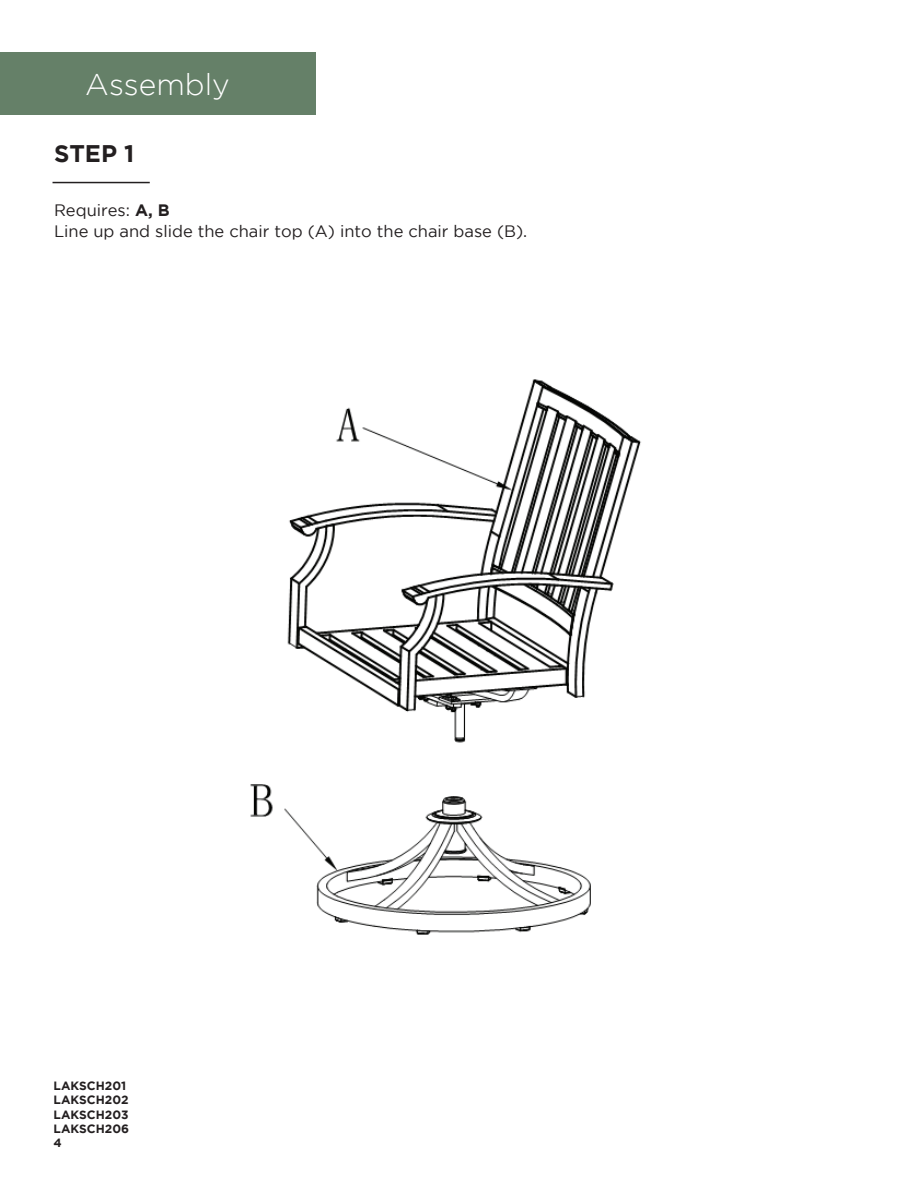
<style>
.page{position:relative;width:918px;height:1188px;background:#fff}
.page>*{position:absolute;margin:0;border:0;box-sizing:border-box;transform-origin:0 0}
.t1{font:300 30px "Gotham";color:#fff}
.t2{font:700 24px "Gotham";color:#231f20}
.t3{font:16.5px/21.6px "Gotham";color:#231f20}
.t4{font:700 12px/14.4px "Gotham";color:#231f20}
.s1{font-weight:700}
</style>
<div class="page">
<div style="left:0;top:53px;width:315px;height:62px;background:#658068"></div>
<hr style="left:53px;top:182px;width:97px;height:1px;background:#231f20">
<img style="left:250px;top:379px;width:391px;height:556px">
<h1 class="t1" style="left:85px;top:68px;width:146px">Assembly</h1>
<h2 class="t2" style="left:54px;top:139px;width:82px">STEP 1</h2>
<p class="t3" style="left:54px;top:199px;width:475px">Requires: <span class="s1">A, B<br></span>Line up and slide the chair top (A) into the chair base (B).</p>
<p class="t4" style="left:54px;top:1078px;width:77px">LAKSCH201<br>LAKSCH202<br>LAKSCH203<br>LAKSCH206<br>4</p>
</div>
